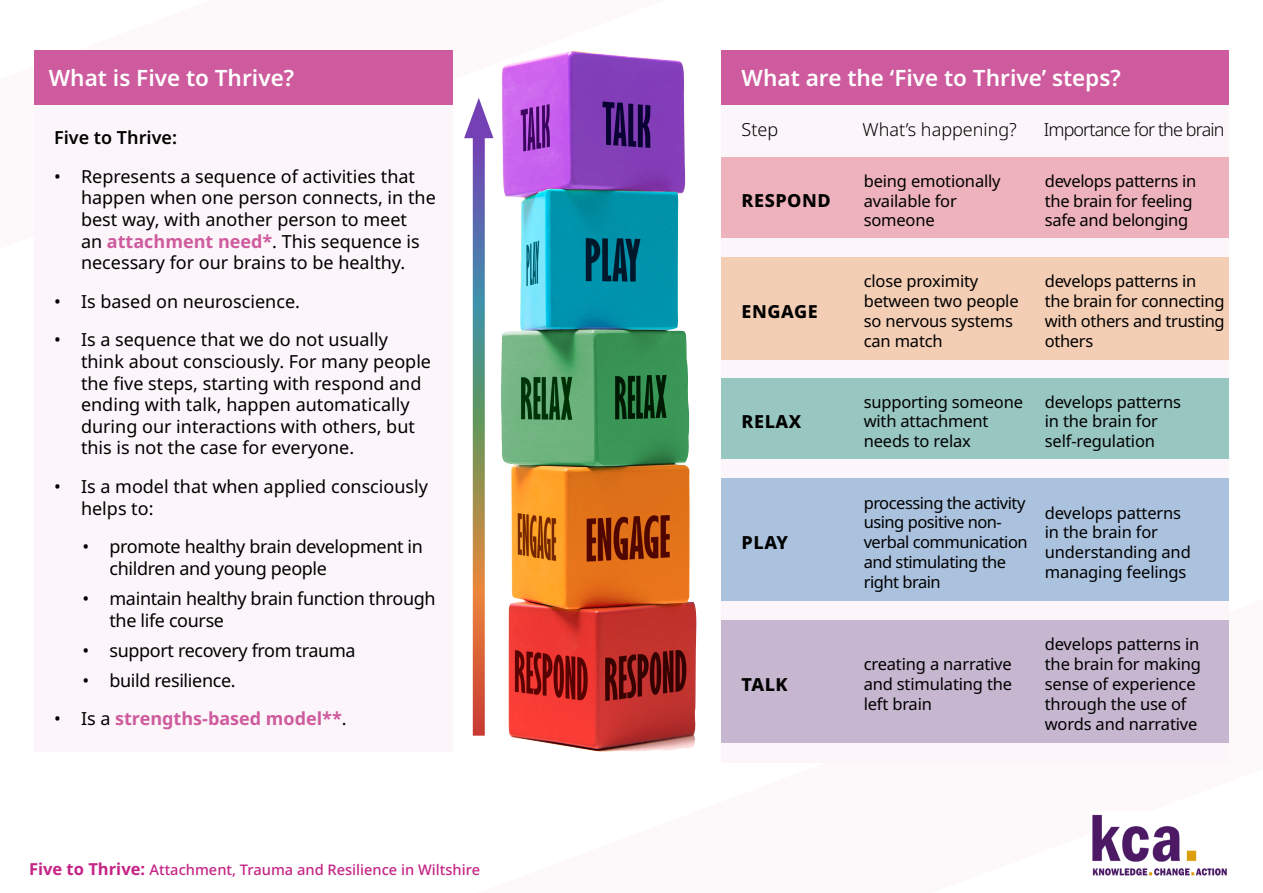
<style>
.page{position:relative;width:1263px;height:893px;background:#fff}
.page>*{position:absolute;margin:0;border:0;box-sizing:border-box;transform-origin:0 0}
.t1{font:600 22.5px "Noto Sans";color:#fff}
.t2{font:18px/21.6px "Noto Sans";color:#000}
.t3{font:18px/21.6px "Noto Sans";letter-spacing:-.02em;color:#000}
.t4{font:700 18px "Noto Sans";color:#ce5b9d}
.t5{font:800 18px "Noto Sans";letter-spacing:.03em;color:#000}
.t6{font:300 18px "Noto Sans";letter-spacing:-.05em;color:#000}
.t7{font:300 18px "Noto Sans";color:#000}
.t8{font:600 18px "Noto Sans";color:#000}
.t9{font:16.5px/19.8px "Noto Sans";letter-spacing:-.01em;color:#000}
.t10{font:16.5px/19.8px "Noto Sans";letter-spacing:-.03em;color:#000}
.t11{font:500 14.7px "Noto Sans";color:#c52385}
.s1{font-weight:700;color:#ce5b9d}
.s2{font-weight:400;color:#000}
.s3{font-weight:700;font-size:16.5px}
</style>
<div class="page">
<div style="left:722px;top:77px;width:507px;height:686px;background:#fcf5fa"></div>
<div style="left:34px;top:105px;width:419px;height:647px;background:#fcf5fa"></div>
<div style="left:722px;top:157px;width:507px;height:81px;background:#edb2bb"></div>
<div style="left:722px;top:378px;width:507px;height:81px;background:#98c6c1"></div>
<div style="left:722px;top:257px;width:507px;height:102px;background:#f4ceb4"></div>
<div style="left:722px;top:620px;width:507px;height:123px;background:#c6b6cf"></div>
<div style="left:722px;top:478px;width:507px;height:123px;background:#abc2df"></div>
<div style="left:34px;top:51px;width:419px;height:54px;background:#ce5b9d"></div>
<div style="left:722px;top:51px;width:507px;height:54px;background:#ce5b9d"></div>
<img style="left:500px;top:51px;width:197px;height:701px">
<img style="left:1092px;top:814px;width:135px;height:62px">
<svg style="left:473px;top:138px;width:12px;height:598px;background:#8e7b6f"></svg>
<svg style="left:464px;top:98px;width:29px;height:40px"></svg>
<h1 class="t1" style="left:49px;top:62px;width:247px">What is Five to Thrive?</h1>
<h1 class="t1" style="left:742px;top:62px;width:381px">What are the ‘Five to Thrive’ steps?</h1>
<p class="t8" style="left:54px;top:125px;width:125px">Five to Thrive:</p>
<p class="t2" style="left:81px;top:166px;width:356px;text-indent:-27px">• Represents a sequence of activities that happen when one person connects, in the best way, with another person to meet<br>an <span class="s1">attachment need*</span>. This sequence is necessary for our brains to be healthy.</p>
<p class="t2" style="left:54px;top:291px;width:247px">• Is based on neuroscience.</p>
<p class="t2" style="left:81px;top:329px;width:352px;text-indent:-27px">• Is a sequence that we do not usually think about consciously. For many people the five steps, starting with respond and ending with talk, happen automatically during our interactions with others, but this is not the case for everyone.</p>
<p class="t2" style="left:81px;top:476px;width:349px;text-indent:-27px">• Is a model that when applied consciously helps to:</p>
<p class="t3" style="left:109px;top:536px;width:315px;text-indent:-27px">• promote healthy brain development in children and young people</p>
<p class="t3" style="left:109px;top:588px;width:328px;text-indent:-27px">• maintain healthy brain function through the life course</p>
<p class="t3" style="left:82px;top:640px;width:275px">• support recovery from trauma</p>
<p class="t3" style="left:82px;top:670px;width:155px">• build resilience.</p>
<p class="t4" style="left:54px;top:706px;width:294px"><span class="s2">• Is a</span> strengths-based model**<span class="s2">.</span></p>
<p class="t11" style="left:29px;top:859px;width:452px"><span class="s3">Five to Thrive:</span> Attachment, Trauma and Resilience in Wiltshire</p>
<p class="t6" style="left:742px;top:117px;width:38px">Step</p>
<p class="t7" style="left:863px;top:117px;width:156px">What’s happening?</p>
<p class="t6" style="left:1044px;top:117px;width:182px">Importance for the brain</p>
<p class="t5" style="left:742px;top:188px;width:91px">RESPOND</p>
<p class="t5" style="left:742px;top:298px;width:78px">ENGAGE</p>
<p class="t5" style="left:742px;top:409px;width:61px">RELAX</p>
<p class="t5" style="left:742px;top:529px;width:48px">PLAY</p>
<p class="t5" style="left:742px;top:671px;width:48px">TALK</p>
<p class="t9" style="left:864px;top:171px;width:138px">being emotionally available for someone</p>
<p class="t9" style="left:864px;top:272px;width:157px">close proximity between two people so nervous systems can match</p>
<p class="t9" style="left:1045px;top:171px;width:153px">develops patterns in the brain for feeling safe and belonging</p>
<p class="t9" style="left:1045px;top:272px;width:181px">develops patterns in the brain for connecting with others and trusting others</p>
<p class="t9" style="left:864px;top:392px;width:161px">supporting someone with attachment needs to relax</p>
<p class="t10" style="left:864px;top:493px;width:166px">processing the activity using positive non&shy;verbal communication and stimulating the right brain</p>
<p class="t9" style="left:864px;top:655px;width:150px;text-align:justify">creating a narrative and stimulating the left brain</p>
<p class="t9" style="left:1045px;top:392px;width:138px">develops patterns in the brain for self-regulation</p>
<p class="t9" style="left:1045px;top:503px;width:147px">develops patterns in the brain for understanding and managing feelings</p>
<p class="t9" style="left:1045px;top:635px;width:158px">develops patterns in the brain for making sense of experience through the use of words and narrative</p>
</div>
